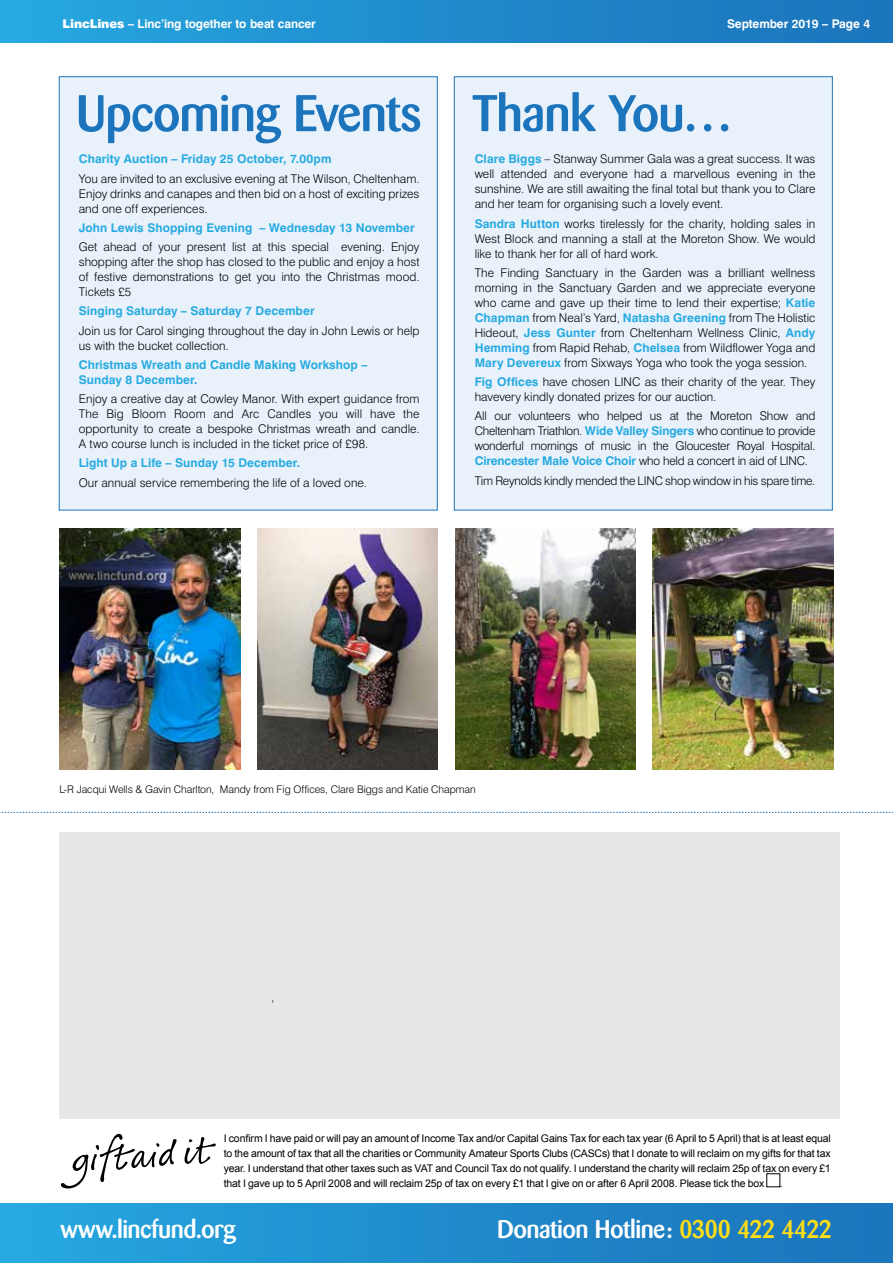
<style>
.page{position:relative;width:893px;height:1263px;background:#fff}
.page>*{position:absolute;margin:0;border:0;box-sizing:border-box;transform-origin:0 0}
.t1{font:500 51px "Barmeno";letter-spacing:-.02em;color:#1c75bc}
.t2{font:500 25.35px "Barmeno";letter-spacing:-.02em;color:#fff}
.t3{font:300 12px/15px "Swiss 721 BT";color:#000;text-align:justify}
.t4{font:700 12px/15px "Swiss 721 BT";letter-spacing:.005em;color:#27aae1}
.t5{font:700 12px "Swiss 721 BT";letter-spacing:-.01em;color:#fff}
.t6{font:10.5px/15px "Arial";letter-spacing:-.015em;color:#000;text-align:justify}
.t7{font:300 10.5px "Swiss 721 BT";letter-spacing:-.005em;color:#000}
.s1{font-weight:900}
.s2{font-weight:700;color:#27aae1}
.s3{color:#ffde17}
</style>
<div class="page">
<div style="left:454px;top:77px;width:378px;height:433px;background:#e9f2fb"></div>
<div style="left:59px;top:77px;width:378px;height:433px;background:#e9f2fb"></div>
<div style="left:0;top:0;width:893px;height:43px;background:linear-gradient(to right,#26a7e0,#1b72ba)"></div>
<div style="left:0;top:1203px;width:893px;height:60px;background:linear-gradient(to right,#26a7e0,#1b72ba)"></div>
<svg style="left:0;top:812px;width:893px;height:1px"></svg>
<svg style="left:61px;top:1134px;width:155px;height:54px"></svg>
<div style="left:60px;top:832px;width:780px;height:287px;background:#e6e7e8"></div>
<img style="left:60px;top:529px;width:180px;height:241px">
<img style="left:257px;top:529px;width:181px;height:241px">
<img style="left:455px;top:529px;width:181px;height:241px">
<img style="left:653px;top:529px;width:180px;height:241px">
<p class="t5" style="left:63px;top:17px;width:255px"><span class="s1">LincLines</span> – Linc’ing together to beat cancer</p>
<h1 class="t1" style="left:76px;top:83px;width:347px">Upcoming Events</h1>
<p class="t4" style="left:79px;top:152px;width:254px">Charity Auction – Friday 25 October, 7.00pm</p>
<p class="t3" style="left:79px;top:171px;width:342px">You are invited to an exclusive evening at The Wilson, Cheltenham.<br>Enjoy drinks and canapes and then bid on a host of exciting prizes and one off experiences.</p>
<p class="t4" style="left:79px;top:220px;width:337px">John Lewis Shopping Evening – Wednesday 13 November</p>
<p class="t3" style="left:79px;top:239px;width:342px">Get ahead of your present list at this special evening. Enjoy shopping after the shop has closed to the public and enjoy a host of festive demonstrations to get you into the Christmas mood.<br>Tickets £5</p>
<p class="t4" style="left:79px;top:304px;width:237px">Singing Saturday – Saturday 7 December</p>
<p class="t3" style="left:79px;top:323px;width:342px">Join us for Carol singing throughout the day in John Lewis or help us with the bucket collection.</p>
<p class="t4" style="left:79px;top:357px;width:290px">Christmas Wreath and Candle Making Workshop –<br>Sunday 8 December.</p>
<p class="t3" style="left:79px;top:391px;width:342px">Enjoy a creative day at Cowley Manor. With expert guidance from The Big Bloom Room and Arc Candles you will have the opportunity to create a bespoke Christmas wreath and candle.<br>A two course lunch is included in the ticket price of £98.</p>
<p class="t4" style="left:79px;top:456px;width:223px">Light Up a Life – Sunday 15 December.</p>
<p class="t3" style="left:79px;top:475px;width:290px">Our annual service remembering the life of a loved one.</p>
<p class="t5" style="left:727px;top:17px;width:145px">September 2019 – Page 4</p>
<h1 class="t1" style="left:472px;top:83px;width:262px">Thank You…</h1>
<p class="t3" style="left:475px;top:152px;width:342px"><span class="s2">Clare Biggs</span> – Stanway Summer Gala was a great success. It was well attended and everyone had a marvellous evening in the sunshine. We are still awaiting the final total but thank you to Clare and her team for organising such a lovely event.</p>
<p class="t3" style="left:475px;top:216px;width:342px"><span class="s2">Sandra Hutton</span> works tirelessly for the charity, holding sales in West Block and manning a stall at the Moreton Show. We would like to thank her for all of hard work.</p>
<p class="t3" style="left:475px;top:265px;width:342px">The Finding Sanctuary in the Garden was a brilliant wellness morning in the Sanctuary Garden and we appreciate everyone who came and gave up their time to lend their expertise; <span class="s2">Katie Chapman</span> from Neal’s Yard, <span class="s2">Natasha Greening</span> from The Holistic Hideout, <span class="s2">Jess Gunter</span> from Cheltenham Wellness Clinic, <span class="s2">Andy Hemming</span> from Rapid Rehab, <span class="s2">Chelsea</span> from Wildflower Yoga and <span class="s2">Mary Devereux</span> from Sixways Yoga who took the yoga session.</p>
<p class="t3" style="left:475px;top:374px;width:342px"><span class="s2">Fig Offices</span> have chosen LINC as their charity of the year. They havevery kindly donated prizes for our auction.</p>
<p class="t3" style="left:475px;top:409px;width:342px">All our volunteers who helped us at the Moreton Show and Cheltenham Triathlon. <span class="s2">Wide Valley Singers</span> who continue to provide wonderful mornings of music in the Gloucester Royal Hospital.<br><span class="s2">Cirencester Male Voice Choir</span> who held a concert in aid of LINC.</p>
<p class="t3" style="left:475px;top:473px;width:342px">Tim Reynolds kindly mended the LINC shop window in his spare time.</p>
<p class="t7" style="left:59px;top:783px;width:418px">L-R Jacqui Wells &amp; Gavin Charlton, Mandy from Fig Offices, Clare Biggs and Katie Chapman</p>
<p class="t6" style="left:224px;top:1131px;width:608px">I confirm I have paid or will pay an amount of Income Tax and/or Capital Gains Tax for each tax year (6 April to 5 April) that is at least equal to the amount of tax that all the charities or Community Amateur Sports Clubs (CASCs) that I donate to will reclaim on my gifts for that tax year. I understand that other taxes such as VAT and Council Tax do not qualify. I understand the charity will reclaim 25p of tax on every £1 that I gave up to 5 April 2008 and will reclaim 25p of tax on every £1 that I give on or after 6 April 2008. Please tick the box</p>
<p class="t6" style="left:780px;top:1176px;width:4px">.</p>
<h2 class="t2" style="left:61px;top:1214px;width:177px">www.lincfund.org</h2>
<h2 class="t2" style="left:497px;top:1214px;width:337px">Donation Hotline: <span class="s3">0300 422 4422</span></h2>
</div>
